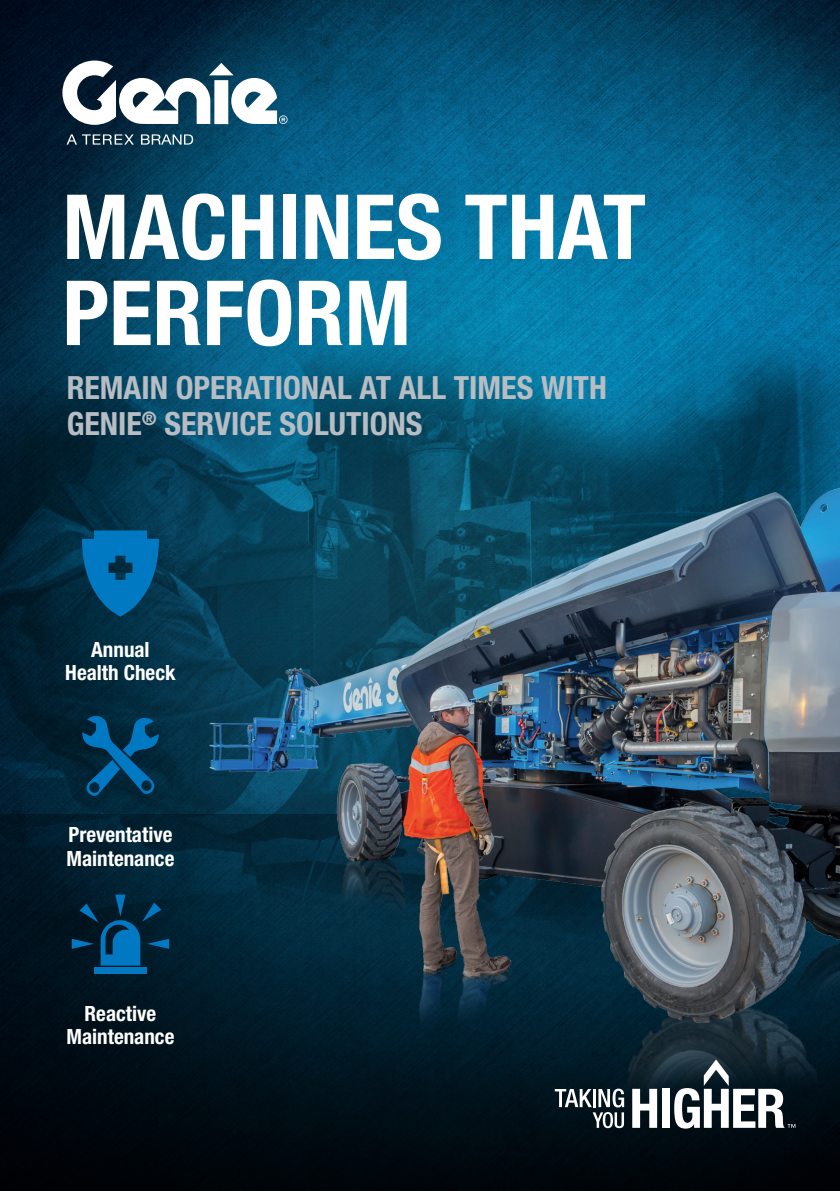
<style>
.page{position:relative;width:840px;height:1191px;background:#fff}
.page>*{position:absolute;margin:0;border:0;box-sizing:border-box;transform-origin:0 0}
.t1{font:700 condensed 90px/86px "Helvetica Neue LT Std";color:#fff}
.t2{font:700 condensed 32px/36px "Helvetica Neue LT Std";color:#b8bdc3}
.t3{font:700 condensed 21px/23.4px "Helvetica Neue LT Std";color:#fff;text-align:center}
</style>
<div class="page">
<img style="left:0;top:0;width:839px;height:300px">
<img style="left:0;top:300px;width:839px;height:514px">
<svg style="left:0;top:814px;width:167px;height:377px;background:#00101a"></svg>
<svg style="left:62px;top:61px;width:225px;height:64px"></svg>
<svg style="left:67px;top:134px;width:126px;height:11px"></svg>
<img style="left:167px;top:443px;width:672px;height:748px">
<svg style="left:82px;top:714px;width:77px;height:85px;background:#004368"></svg>
<div style="left:94px;top:967px;width:52px;height:7px;background:#0079c2"></div>
<svg style="left:72px;top:894px;width:97px;height:71px;background:#003452"></svg>
<svg style="left:82px;top:530px;width:77px;height:86px;background:#006199"></svg>
<svg style="left:554px;top:1088px;width:69px;height:40px"></svg>
<svg style="left:632px;top:1088px;width:24px;height:39px"></svg>
<div style="left:661px;top:1088px;width:8px;height:39px;background:#fff"></div>
<svg style="left:673px;top:1059px;width:122px;height:69px"></svg>
<h1 class="t1" style="left:62px;top:183px;width:585px">MACHINES THAT<br>PERFORM</h1>
<h2 class="t2" style="left:67px;top:369px;width:541px">REMAIN OPERATIONAL AT ALL TIMES WITH<br>GENIE<sup>®</sup> SERVICE SOLUTIONS</h2>
<p class="t3" style="left:65px;top:637px;width:112px">Annual<br>Health Check</p>
<p class="t3" style="left:66px;top:822px;width:109px;text-align:left">Preventative<br>Maintenance</p>
<p class="t3" style="left:66px;top:1001px;width:109px">Reactive<br>Maintenance</p>
</div>
